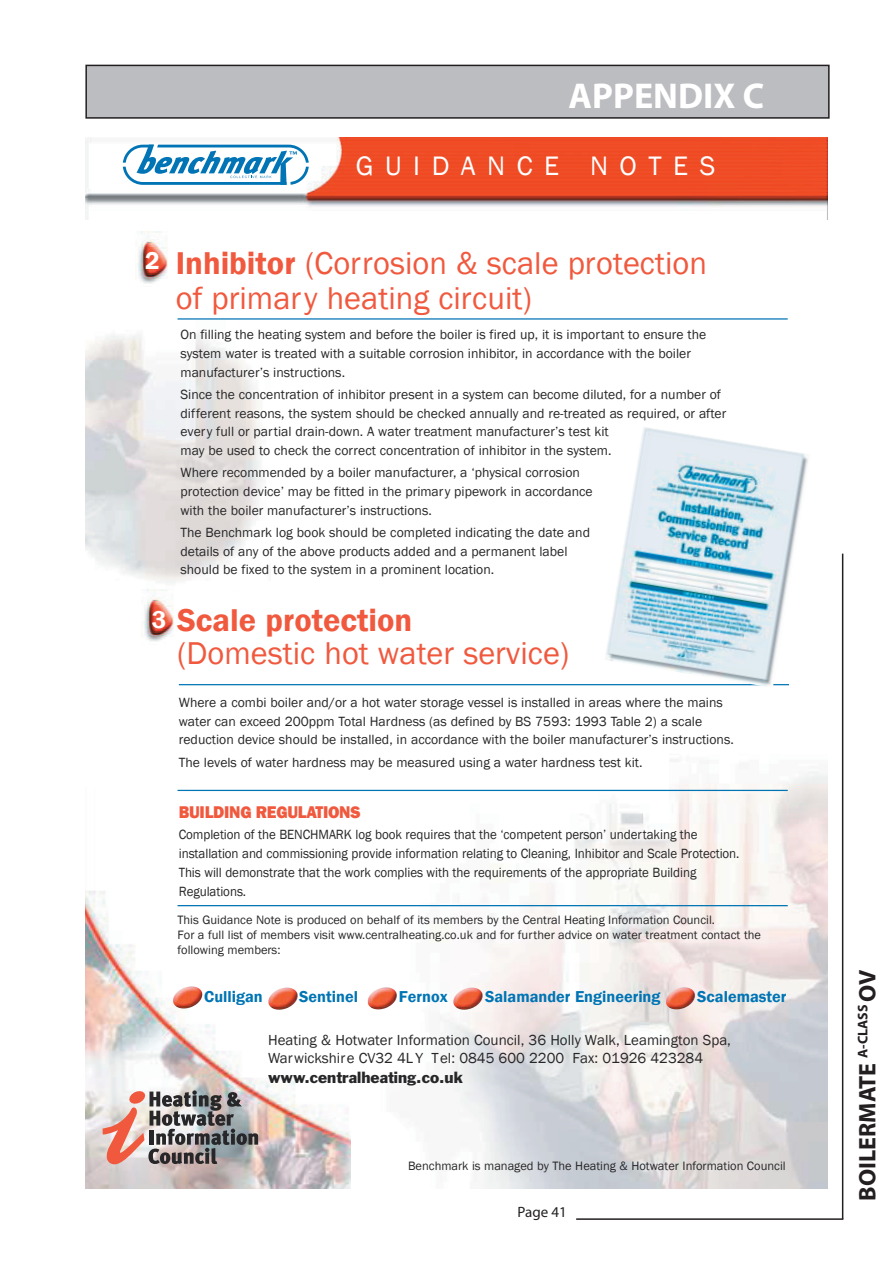
<style>
.page{position:relative;width:893px;height:1263px;background:#fff}
.page>*{position:absolute;margin:0;border:0;box-sizing:border-box;transform-origin:0 0}
.t1{font:700 36px "Myriad";color:#fff}
.t2{font:32.4px/34.7px "Franklin Gothic";color:#f0593e}
.t3{font:27.45px "Franklin Gothic";letter-spacing:.42em;color:#fff}
.t4{font:700 24px "Myriad";color:#231f20}
.t5{font:800 17.4px "Franklin Gothic";letter-spacing:-.02em;color:#f0593e;scale:.95 1}
.t6{font:600 16.2px "Franklin Gothic";color:#0074b4}
.t7{font:15px/18px "Franklin Gothic";color:#272628}
.t8{font:15px "Franklin Gothic";color:#272628}
.t9{font:15px "Myriad";color:#231f20}
.t10{font:13.8px/18.8px "Franklin Gothic";color:#272628}
.t11{font:13.8px/18.8px "Franklin Gothic";color:#272628;scale:.95 1}
.t12{font:12.45px/15px "Franklin Gothic";color:#272628}
.s1{font-weight:600}
.s2{font-weight:600;font-size:24.9px;color:#fff}
</style>
<div class="page">
<hr style="left:576px;top:1218px;width:267px;height:2px;background:#231f20">
<hr style="left:842px;top:554px;width:1px;height:665px;background:#231f20">
<div style="left:86px;top:65px;width:743px;height:53px;background:#bcbdc0"></div>
<div style="left:85px;top:65px;width:745px;height:54px;border:2px solid #231f20"></div>
<img style="left:135px;top:231px;width:33px;height:53px">
<hr style="left:178px;top:318px;width:610px;height:2px;background:#0074b4">
<img style="left:86px;top:789px;width:265px;height:399px">
<img style="left:351px;top:759px;width:477px;height:429px">
<img style="left:86px;top:137px;width:742px;height:83px">
<img style="left:102px;top:1090px;width:156px;height:76px">
<svg style="left:123px;top:145px;width:186px;height:40px"></svg>
<hr style="left:178px;top:790px;width:610px;height:1px;background:#0074b4">
<hr style="left:178px;top:905px;width:610px;height:1px;background:#0074b4">
<img style="left:141px;top:589px;width:33px;height:53px">
<hr style="left:179px;top:684px;width:610px;height:1px;background:#0074b4">
<img style="left:172px;top:985px;width:32px;height:25px">
<img style="left:267px;top:986px;width:32px;height:25px">
<img style="left:366px;top:986px;width:32px;height:24px">
<img style="left:452px;top:986px;width:32px;height:25px">
<img style="left:664px;top:986px;width:33px;height:24px">
<img style="left:604px;top:427px;width:204px;height:260px">
<h1 class="t1" style="left:569px;top:77px;width:197px">APPENDIX C</h1>
<h3 class="t3" style="left:356px;top:149px;width:361px">GUIDANCE NOTES</h3>
<h2 class="t2" style="left:176px;top:247px;width:533px;text-indent:-31px"><sup>2</sup> <span class="s1">Inhibitor</span> (Corrosion &amp; scale protection of primary heating circuit)</h2>
<p class="t10" style="left:181px;top:325px;width:527px">On filling the heating system and before the boiler is fired up, it is important to ensure the system water is treated with a suitable corrosion inhibitor, in accordance with the boiler manufacturer’s instructions.</p>
<p class="t10" style="left:181px;top:385px;width:547px">Since the concentration of inhibitor present in a system can become diluted, for a number of different reasons, the system should be checked annually and re-treated as required, or after every full or partial drain-down. A water treatment manufacturer’s test kit<br>may be used to check the correct concentration of inhibitor in the system.</p>
<p class="t10" style="left:181px;top:463px;width:414px">Where recommended by a boiler manufacturer, a ‘physical corrosion protection device’ may be fitted in the primary pipework in accordance with the boiler manufacturer’s instructions.</p>
<p class="t10" style="left:181px;top:523px;width:411px">The Benchmark log book should be completed indicating the date and details of any of the above products added and a permanent label should be fixed to the system in a prominent location.</p>
<h2 class="t2" style="left:177px;top:605px;width:394px;line-height:32.4px;text-indent:-25px"><span class="s2">3</span> <span class="s1">Scale protection<br></span>(Domestic hot water service)</h2>
<p class="t10" style="left:179px;top:693px;width:557px">Where a combi boiler and/or a hot water storage vessel is installed in areas where the mains water can exceed 200ppm Total Hardness (as defined by BS 7593: 1993 Table 2) a scale reduction device should be installed, in accordance with the boiler manufacturer’s instructions.</p>
<p class="t10" style="left:179px;top:753px;width:465px">The levels of water hardness may be measured using a water hardness test kit.</p>
<p class="t5" style="left:179px;top:800px;width:193px">BUILDING REGULATIONS</p>
<p class="t11" style="left:179px;top:826px;width:592px">Completion of the BENCHMARK log book requires that the ‘competent person’ undertaking the installation and commissioning provide information relating to Cleaning, Inhibitor and Scale Protection.<br>This will demonstrate that the work complies with the requirements of the appropriate Building Regulations.</p>
<p class="t12" style="left:178px;top:913px;width:585px">This Guidance Note is produced on behalf of its members by the Central Heating Information Council.<br>For a full list of members visit www.centralheating.co.uk and for further advice on water treatment contact the following members:</p>
<p class="t6" style="left:204px;top:987px;width:60px">Culligan</p>
<p class="t6" style="left:299px;top:987px;width:60px">Sentinel</p>
<p class="t6" style="left:399px;top:987px;width:50px">Fernox</p>
<p class="t6" style="left:485px;top:987px;width:177px">Salamander Engineering</p>
<p class="t6" style="left:697px;top:987px;width:91px">Scalemaster</p>
<p class="t7" style="left:268px;top:1031px;width:464px">Heating &amp; Hotwater Information Council, 36 Holly Walk, Leamington Spa,<br>Warwickshire CV32 4L Y Tel: 0845 600 2200 Fax: 01926 423284</p>
<p class="t8" style="left:268px;top:1067px;width:196px">www.centralheating.co.uk</p>
<p class="t12" style="left:408px;top:1159px;width:379px">Benchmark is managed by The Heating &amp; Hotwater Information Council</p>
<p class="t9" style="left:518px;top:1205px;width:51px">Page 41</p>
<h3 class="t4" style="left:855px;top:1201px;width:232px;rotate:-90deg">BOILERMATE <sup>A-CLASS</sup> OV</h3>
</div>
